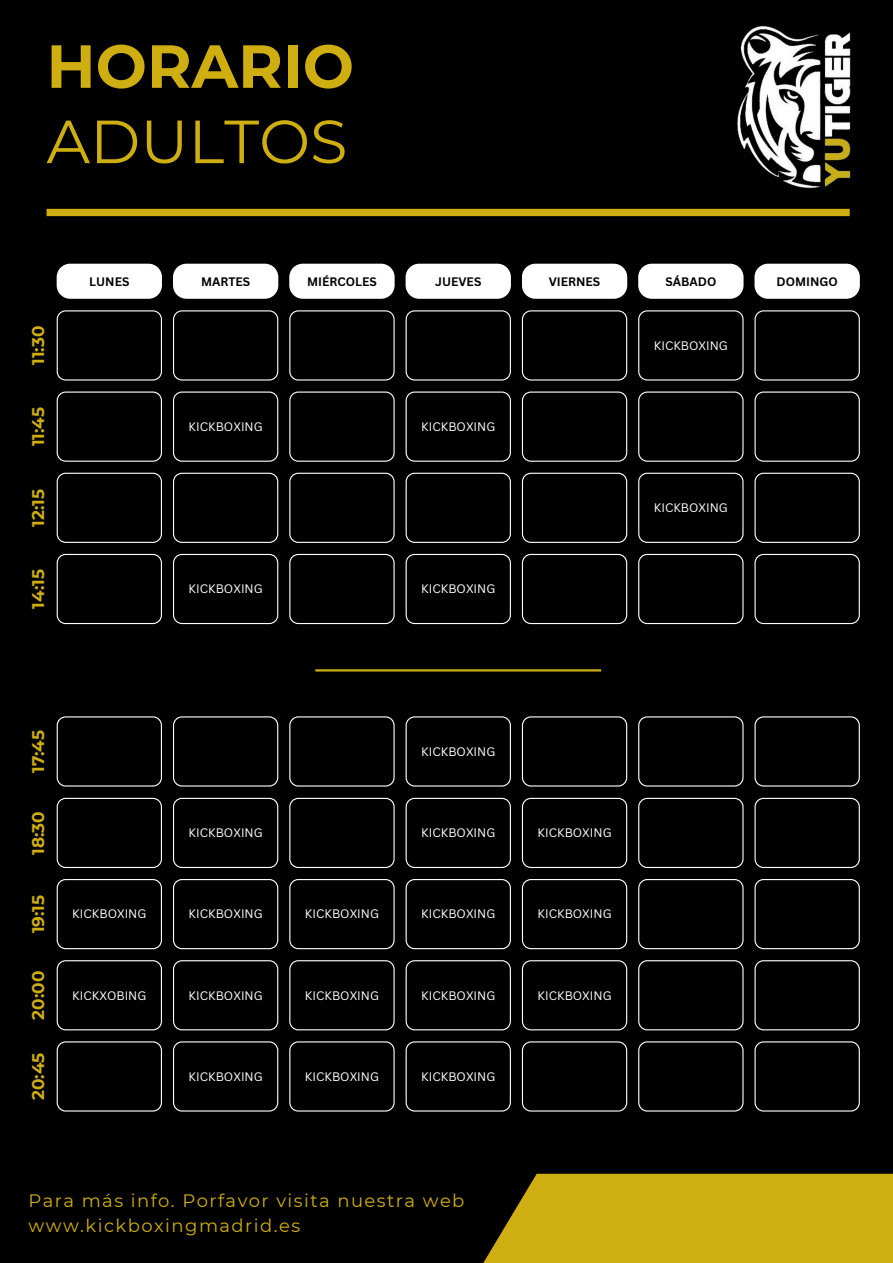
<style>
.page{position:relative;width:893px;height:1263px;background:#000}
.page>*{position:absolute;margin:0;border:0;box-sizing:border-box;transform-origin:0 0}
.t1{font:700 60.75px "Montserrat";color:#cfae12}
.t2{font:60.75px "Montserrat";color:#cfae12}
.t3{font:18px/24.8px "Montserrat";letter-spacing:.08em;color:#cfae12}
.t4{font:700 16.88px "Montserrat";color:#cfae12}
.t5{font:12px "Canva Sans";color:#fff}
.t6{font:700 12px "Canva Sans";color:#000}
</style>
<div class="page">
<svg style="left:57px;top:264px;width:105px;height:35px;background:#f3f3f3"></svg>
<svg style="left:173px;top:264px;width:105px;height:35px;background:#f3f3f3"></svg>
<svg style="left:289px;top:264px;width:105px;height:35px;background:#f3f3f3"></svg>
<svg style="left:405px;top:264px;width:106px;height:35px;background:#f1f1f1"></svg>
<svg style="left:522px;top:264px;width:105px;height:35px;background:#f3f3f3"></svg>
<svg style="left:638px;top:264px;width:105px;height:35px;background:#f3f3f3"></svg>
<svg style="left:754px;top:264px;width:106px;height:35px;background:#f1f1f1"></svg>
<svg style="left:57px;top:798px;width:105px;height:70px"></svg>
<svg style="left:57px;top:879px;width:105px;height:70px"></svg>
<svg style="left:57px;top:960px;width:105px;height:70px"></svg>
<svg style="left:173px;top:798px;width:105px;height:70px"></svg>
<svg style="left:173px;top:879px;width:105px;height:70px"></svg>
<svg style="left:173px;top:960px;width:105px;height:70px"></svg>
<svg style="left:289px;top:798px;width:105px;height:70px"></svg>
<svg style="left:289px;top:879px;width:105px;height:70px"></svg>
<svg style="left:289px;top:960px;width:105px;height:70px"></svg>
<svg style="left:405px;top:798px;width:106px;height:70px"></svg>
<svg style="left:405px;top:879px;width:106px;height:70px"></svg>
<svg style="left:405px;top:960px;width:106px;height:70px"></svg>
<svg style="left:522px;top:798px;width:105px;height:70px"></svg>
<svg style="left:522px;top:879px;width:105px;height:70px"></svg>
<svg style="left:522px;top:960px;width:105px;height:70px"></svg>
<svg style="left:638px;top:798px;width:105px;height:70px"></svg>
<svg style="left:638px;top:879px;width:105px;height:70px"></svg>
<svg style="left:638px;top:960px;width:105px;height:70px"></svg>
<svg style="left:754px;top:798px;width:105px;height:70px"></svg>
<svg style="left:754px;top:879px;width:105px;height:70px"></svg>
<svg style="left:754px;top:960px;width:105px;height:70px"></svg>
<svg style="left:57px;top:1041px;width:105px;height:70px"></svg>
<svg style="left:173px;top:1041px;width:105px;height:70px"></svg>
<svg style="left:289px;top:1041px;width:105px;height:70px"></svg>
<svg style="left:405px;top:1041px;width:106px;height:70px"></svg>
<svg style="left:522px;top:1041px;width:105px;height:70px"></svg>
<svg style="left:638px;top:1041px;width:105px;height:70px"></svg>
<svg style="left:754px;top:1041px;width:105px;height:70px"></svg>
<div style="left:483px;top:1174px;width:410px;height:89px;background:#cfae12"></div>
<img style="left:682px;top:26px;width:169px;height:191px">
<div style="left:47px;top:209px;width:802px;height:7px;background:#cfae12"></div>
<svg style="left:57px;top:391px;width:105px;height:71px"></svg>
<svg style="left:57px;top:473px;width:105px;height:70px"></svg>
<svg style="left:57px;top:554px;width:105px;height:70px"></svg>
<svg style="left:173px;top:391px;width:105px;height:71px"></svg>
<svg style="left:173px;top:473px;width:105px;height:70px"></svg>
<svg style="left:173px;top:554px;width:105px;height:70px"></svg>
<svg style="left:289px;top:391px;width:105px;height:71px"></svg>
<svg style="left:289px;top:473px;width:105px;height:70px"></svg>
<svg style="left:289px;top:554px;width:105px;height:70px"></svg>
<svg style="left:405px;top:391px;width:106px;height:71px"></svg>
<svg style="left:405px;top:473px;width:106px;height:70px"></svg>
<svg style="left:405px;top:554px;width:106px;height:70px"></svg>
<svg style="left:522px;top:391px;width:105px;height:71px"></svg>
<svg style="left:522px;top:473px;width:105px;height:70px"></svg>
<svg style="left:522px;top:554px;width:105px;height:70px"></svg>
<svg style="left:638px;top:391px;width:105px;height:71px"></svg>
<svg style="left:638px;top:473px;width:105px;height:70px"></svg>
<svg style="left:638px;top:554px;width:105px;height:70px"></svg>
<svg style="left:754px;top:391px;width:105px;height:71px"></svg>
<svg style="left:754px;top:473px;width:105px;height:70px"></svg>
<svg style="left:754px;top:554px;width:105px;height:70px"></svg>
<svg style="left:57px;top:310px;width:105px;height:70px"></svg>
<svg style="left:173px;top:310px;width:105px;height:70px"></svg>
<svg style="left:289px;top:310px;width:105px;height:70px"></svg>
<svg style="left:405px;top:310px;width:106px;height:70px"></svg>
<svg style="left:522px;top:310px;width:105px;height:70px"></svg>
<svg style="left:638px;top:310px;width:105px;height:70px"></svg>
<svg style="left:754px;top:310px;width:106px;height:71px"></svg>
<svg style="left:754px;top:310px;width:105px;height:70px"></svg>
<svg style="left:57px;top:716px;width:105px;height:70px"></svg>
<svg style="left:173px;top:716px;width:105px;height:70px"></svg>
<svg style="left:289px;top:716px;width:105px;height:70px"></svg>
<svg style="left:405px;top:716px;width:106px;height:70px"></svg>
<svg style="left:522px;top:716px;width:105px;height:70px"></svg>
<svg style="left:638px;top:716px;width:105px;height:70px"></svg>
<svg style="left:754px;top:716px;width:105px;height:70px"></svg>
<hr style="left:315px;top:669px;width:286px;height:2px;background:#cfae12">
<h3 class="t1" style="left:47px;top:29px;width:309px">HORARIO</h3>
<p class="t2" style="left:47px;top:104px;width:302px">ADULTOS</p>
<p class="t4" style="left:28px;top:365px;width:41px;rotate:-90deg">11:30</p>
<p class="t4" style="left:28px;top:446px;width:41px;rotate:-90deg">11:45</p>
<p class="t4" style="left:28px;top:527px;width:39px;rotate:-90deg">12:15</p>
<p class="t4" style="left:28px;top:609px;width:41px;rotate:-90deg">14:15</p>
<p class="t6" style="left:89px;top:273px;width:42px">LUNES</p>
<h1 class="t6" style="left:201px;top:273px;width:51px">MARTES</h1>
<h2 class="t6" style="left:307px;top:273px;width:71px">MIÉRCOLES</h2>
<h3 class="t6" style="left:435px;top:273px;width:48px">JUEVES</h3>
<h3 class="t6" style="left:549px;top:273px;width:53px">VIERNES</h3>
<h3 class="t6" style="left:665px;top:273px;width:52px">SÁBADO</h3>
<h3 class="t6" style="left:776px;top:273px;width:63px">DOMINGO</h3>
<p class="t5" style="left:189px;top:418px;width:75px">KICKBOXING</p>
<p class="t5" style="left:189px;top:580px;width:75px">KICKBOXING</p>
<p class="t5" style="left:421px;top:418px;width:75px">KICKBOXING</p>
<p class="t5" style="left:421px;top:580px;width:75px">KICKBOXING</p>
<p class="t5" style="left:654px;top:337px;width:75px">KICKBOXING</p>
<p class="t5" style="left:654px;top:499px;width:75px">KICKBOXING</p>
<p class="t4" style="left:28px;top:773px;width:45px;rotate:-90deg">17:45</p>
<p class="t4" style="left:28px;top:855px;width:45px;rotate:-90deg">18:30</p>
<p class="t4" style="left:28px;top:933px;width:40px;rotate:-90deg">19:15</p>
<p class="t4" style="left:28px;top:1020px;width:50px;rotate:-90deg">20:00</p>
<p class="t4" style="left:28px;top:1100px;width:49px;rotate:-90deg">20:45</p>
<h5 class="t5" style="left:72px;top:905px;width:75px">KICKBOXING</h5>
<h5 class="t5" style="left:72px;top:987px;width:75px">KICKXOBING</h5>
<p class="t5" style="left:421px;top:743px;width:75px">KICKBOXING</p>
<p class="t5" style="left:189px;top:824px;width:75px">KICKBOXING</p>
<p class="t5" style="left:421px;top:824px;width:75px">KICKBOXING</p>
<p class="t5" style="left:189px;top:905px;width:75px">KICKBOXING</p>
<h5 class="t5" style="left:305px;top:905px;width:75px">KICKBOXING</h5>
<h5 class="t5" style="left:421px;top:905px;width:75px">KICKBOXING</h5>
<h5 class="t5" style="left:189px;top:987px;width:75px">KICKBOXING</h5>
<p class="t5" style="left:305px;top:987px;width:75px">KICKBOXING</p>
<h5 class="t5" style="left:421px;top:987px;width:75px">KICKBOXING</h5>
<h3 class="t5" style="left:189px;top:1068px;width:75px">KICKBOXING</h3>
<h3 class="t5" style="left:305px;top:1068px;width:75px">KICKBOXING</h3>
<h3 class="t5" style="left:421px;top:1068px;width:75px">KICKBOXING</h3>
<p class="t5" style="left:537px;top:824px;width:75px">KICKBOXING</p>
<p class="t5" style="left:537px;top:905px;width:75px">KICKBOXING</p>
<h5 class="t5" style="left:537px;top:987px;width:75px">KICKBOXING</h5>
<p class="t3" style="left:28px;top:1188px;width:437px">Para más info. Porfavor visita nuestra web www.kickboxingmadrid.es</p>
</div>
